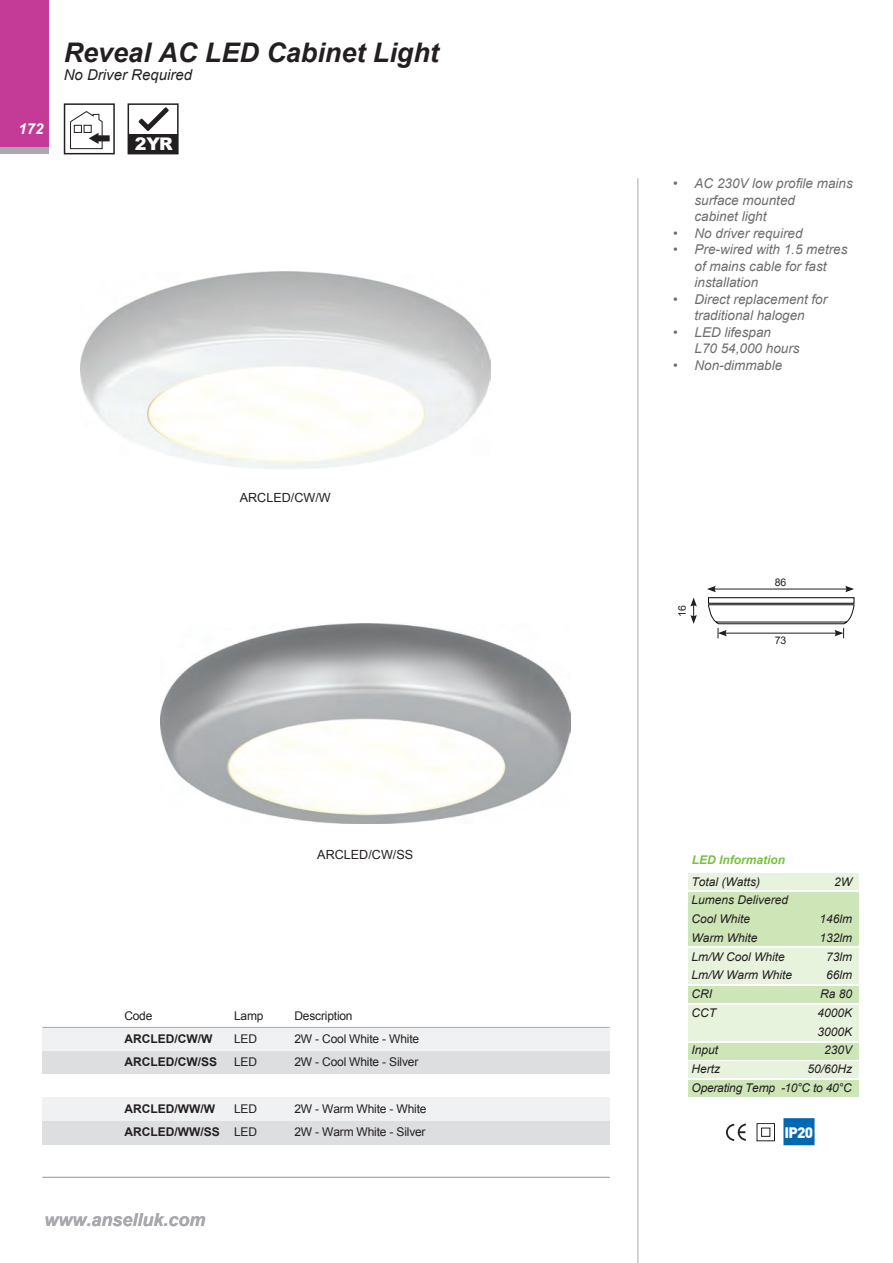
<style>
.page{position:relative;width:893px;height:1263px;background:#fff}
.page>*{position:absolute;margin:0;border:0;box-sizing:border-box;transform-origin:0 0}
.t1{font:italic 700 27px "Arial";color:#231f20}
.t2{font:italic 700 18px "Arial";color:#a8a9ad}
.t3{font:900 17.4px "Arial";color:#fff}
.t4{font:italic 15px "Arial";color:#231f20}
.t5{font:900 15px "DIN";color:#fff}
.t6{font:italic 700 15px "Arial";color:#fff}
.t7{font:italic 13.5px/16.5px "Arial";color:#6c6d70}
.t8{font:12.6px "Arial";color:#231f20}
.t9{font:italic 12px/18.8px "Arial";color:#231f20}
.t10{font:12px "Arial";letter-spacing:-.015em;color:#231f20}
.t11{font:700 12px "Arial";color:#231f20}
.t12{font:italic 12px/18.8px "Arial";letter-spacing:-.02em;color:#231f20;text-align:right}
.t13{font:italic 700 12px "Arial";color:#79c142}
.t14{font:10.5px "Arial";color:#231f20}
.s1{font-weight:400}
</style>
<div class="page">
<hr style="left:43px;top:1177px;width:566px;height:1px;background:#a8a9ad">
<hr style="left:637px;top:178px;width:1px;height:1085px;background:#a8a9ad">
<div style="left:688px;top:892px;width:170px;height:54px;background:#cee5b8"></div>
<div style="left:43px;top:1097px;width:567px;height:24px;background:#f0f1f2"></div>
<div style="left:43px;top:1051px;width:567px;height:23px;background:#dddee0"></div>
<div style="left:43px;top:1121px;width:567px;height:23px;background:#dddee0"></div>
<div style="left:43px;top:1027px;width:567px;height:24px;background:#f0f1f2"></div>
<hr style="left:43px;top:1027px;width:566px;height:1px;background:#a8a9ad">
<img style="left:80px;top:271px;width:410px;height:198px">
<img style="left:160px;top:624px;width:410px;height:199px">
<div style="left:128px;top:135px;width:50px;height:18px;background:#231f20"></div>
<svg style="left:139px;top:107px;width:30px;height:24px"></svg>
<div style="left:128px;top:103px;width:51px;height:51px;border:2px solid #231f20"></div>
<svg style="left:726px;top:1123px;width:20px;height:18px"></svg>
<svg style="left:756px;top:1123px;width:19px;height:19px"></svg>
<div style="left:783px;top:1118px;width:31px;height:27px;background:#0169b0"></div>
<svg style="left:690px;top:597px;width:7px;height:27px"></svg>
<div style="left:708px;top:597px;width:146px;height:6px;border:1px solid #000"></div>
<svg style="left:708px;top:604px;width:146px;height:34px"></svg>
<hr style="left:713px;top:589px;width:135px;height:1px;background:#231f20">
<svg style="left:707px;top:586px;width:9px;height:6px"></svg>
<svg style="left:845px;top:586px;width:9px;height:6px"></svg>
<div style="left:688px;top:949px;width:170px;height:35px;background:#e8f3de"></div>
<div style="left:688px;top:1005px;width:170px;height:35px;background:#e8f3de"></div>
<div style="left:688px;top:874px;width:170px;height:16px;background:#e8f3de"></div>
<div style="left:688px;top:986px;width:170px;height:17px;background:#cee5b8"></div>
<div style="left:688px;top:1043px;width:170px;height:16px;background:#cee5b8"></div>
<div style="left:688px;top:1062px;width:170px;height:16px;background:#e8f3de"></div>
<div style="left:688px;top:1080px;width:170px;height:16px;background:#cee5b8"></div>
<svg style="left:70px;top:111px;width:40px;height:38px"></svg>
<div style="left:64px;top:103px;width:51px;height:51px;border:2px solid #231f20"></div>
<div style="left:0;top:147px;width:49px;height:7px;background:#a8a9ad"></div>
<div style="left:0;top:0;width:49px;height:147px;background:#c33b96"></div>
<p class="t6" style="left:19px;top:118px;width:27px">172</p>
<h1 class="t1" style="left:64px;top:35px;width:377px">Reveal AC LED Cabinet Light</h1>
<p class="t4" style="left:64px;top:65px;width:130px">No Driver Required</p>
<p class="t3" style="left:135px;top:131px;width:40px">2YR</p>
<p class="t8" style="left:240px;top:489px;width:92px">ARCLED/CW/W</p>
<p class="t8" style="left:317px;top:846px;width:97px">ARCLED/CW/SS</p>
<p class="t10" style="left:124px;top:1008px;width:30px">Code</p>
<p class="t10" style="left:234px;top:1008px;width:31px">Lamp</p>
<p class="t10" style="left:294px;top:1008px;width:60px">Description</p>
<p class="t11" style="left:124px;top:1031px;width:89px">ARCLED/CW/W</p>
<p class="t10" style="left:234px;top:1031px;width:24px">LED</p>
<p class="t10" style="left:294px;top:1031px;width:126px">2W - Cool White - White</p>
<p class="t11" style="left:124px;top:1054px;width:94px">ARCLED/CW/SS</p>
<p class="t10" style="left:234px;top:1054px;width:24px">LED</p>
<p class="t10" style="left:294px;top:1054px;width:125px">2W - Cool White - Silver</p>
<p class="t11" style="left:124px;top:1100px;width:92px">ARCLED/WW/W</p>
<p class="t10" style="left:234px;top:1101px;width:24px">LED</p>
<p class="t10" style="left:294px;top:1101px;width:134px">2W - Warm White - White</p>
<p class="t11" style="left:124px;top:1124px;width:134px">ARCLED/WW/SS <span class="s1">LED</span></p>
<p class="t10" style="left:294px;top:1124px;width:133px">2W - Warm White - Silver</p>
<h2 class="t2" style="left:44px;top:1208px;width:163px">www.anselluk.com</h2>
<p class="t7" style="left:694px;top:175px;width:160px;text-indent:-21px">• AC 230V low profile mains surface mounted<br>cabinet light</p>
<p class="t7" style="left:673px;top:225px;width:131px">• No driver required</p>
<p class="t7" style="left:694px;top:241px;width:155px;text-indent:-21px">• Pre-wired with 1.5 metres of mains cable for fast installation</p>
<p class="t7" style="left:673px;top:291px;width:156px;text-align:center">• Direct replacement for traditional halogen</p>
<p class="t7" style="left:694px;top:324px;width:107px;text-indent:-21px">• LED lifespan<br>L70 54,000 hours</p>
<p class="t7" style="left:673px;top:357px;width:111px">• Non-dimmable</p>
<p class="t14" style="left:675px;top:617px;width:13px;rotate:-90deg">16</p>
<p class="t14" style="left:775px;top:575px;width:13px">86</p>
<p class="t14" style="left:775px;top:634px;width:13px">73</p>
<p class="t13" style="left:692px;top:852px;width:95px">LED Information</p>
<p class="t9" style="left:692px;top:872px;width:70px">Total (Watts)</p>
<p class="t9" style="left:834px;top:872px;width:19px">2W</p>
<p class="t9" style="left:692px;top:891px;width:98px">Lumens Delivered<br>Cool White</p>
<p class="t9" style="left:819px;top:910px;width:34px">146lm</p>
<p class="t9" style="left:692px;top:928px;width:67px">Warm White</p>
<p class="t9" style="left:819px;top:928px;width:34px">132lm</p>
<p class="t9" style="left:692px;top:947px;width:95px">Lm/W Cool White</p>
<p class="t9" style="left:826px;top:947px;width:28px">73lm</p>
<p class="t9" style="left:692px;top:966px;width:102px">Lm/W Warm White</p>
<p class="t9" style="left:826px;top:966px;width:28px">66lm</p>
<p class="t9" style="left:692px;top:984px;width:22px">CRI</p>
<p class="t9" style="left:820px;top:984px;width:34px">Ra 80</p>
<p class="t9" style="left:692px;top:1003px;width:26px">CCT</p>
<p class="t9" style="left:817px;top:1003px;width:36px">4000K<br>3000K</p>
<p class="t9" style="left:692px;top:1041px;width:28px">Input</p>
<p class="t9" style="left:824px;top:1041px;width:30px">230V</p>
<p class="t9" style="left:692px;top:1059px;width:30px">Hertz</p>
<p class="t12" style="left:692px;top:1059px;width:162px">50/60Hz<br>Operating Temp -10°C to 40°C</p>
<p class="t5" style="left:785px;top:1122px;width:30px">IP20</p>
</div>
